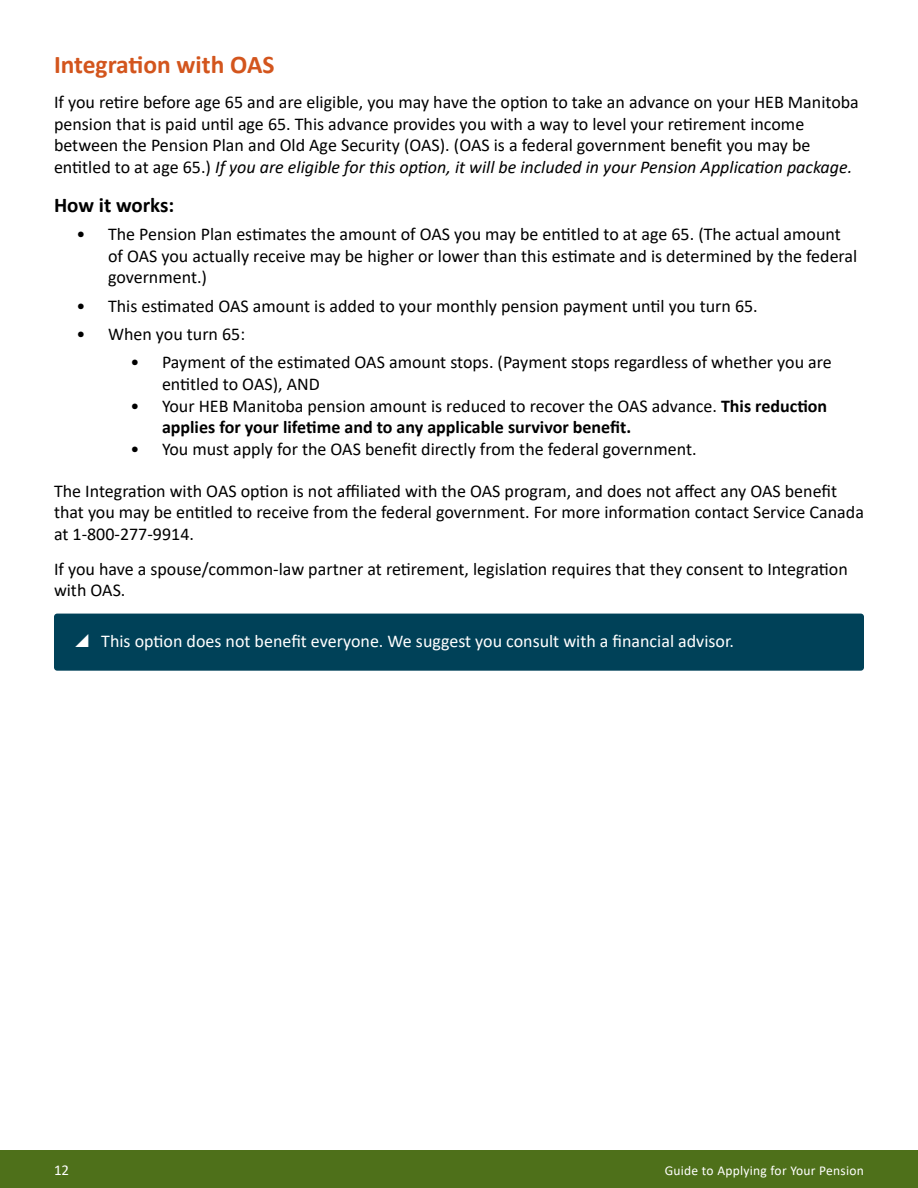
<style>
.page{position:relative;width:918px;height:1188px;background:#fff}
.page>*{position:absolute;margin:0;border:0;box-sizing:border-box;transform-origin:0 0}
.copy{font:700 25.5px "Calibri";color:#d3551d}
.heading_3{font:700 21px "Calibri";color:#000}
.copy-2{font:18px/21.6px "Calibri";color:#000}
.t1{font:700 18px/21.6px "Calibri";color:#000}
.t2{font:18px "Calibri";color:#fff}
.t3{font:15px "Calibri";color:#fff}
.t4{font:13.5px "Calibri";letter-spacing:.02em;color:#fff}
.s1{font-style:italic}
.s2{font-weight:400}
</style>
<div class="page">
<div style="left:0;top:1150px;width:918px;height:38px;background:#4e701a"></div>
<div style="left:54px;top:614px;width:810px;height:57px;background:#004158;border-radius:3px"></div>
<p class="copy" style="left:54px;top:47px;width:222px">Integration with OAS</p>
<p class="copy-2" style="left:54px;top:91px;width:806px">If you retire before age 65 and are eligible, you may have the option to take an advance on your HEB Manitoba pension that is paid until age 65. This advance provides you with a way to level your retirement income between the Pension Plan and Old Age Security (OAS). (OAS is a federal government benefit you may be entitled to at age 65.) <span class="s1">If you are eligible for this option, it will be included in your Pension Application package.</span></p>
<p class="heading_3" style="left:54px;top:190px;width:122px">How it works:</p>
<p class="copy-2" style="left:108px;top:223px;width:751px;text-indent:-32px">• The Pension Plan estimates the amount of OAS you may be entitled to at age 65. (The actual amount of OAS you actually receive may be higher or lower than this estimate and is determined by the federal government.)</p>
<p class="copy-2" style="left:76px;top:294px;width:683px">• This estimated OAS amount is added to your monthly pension payment until you turn 65.</p>
<p class="copy-2" style="left:76px;top:323px;width:170px">• When you turn 65:</p>
<p class="copy-2" style="left:162px;top:351px;width:671px;text-indent:-32px">• Payment of the estimated OAS amount stops. (Payment stops regardless of whether you are entitled to OAS), AND</p>
<p class="t1" style="left:162px;top:395px;width:667px;text-indent:-32px"><span class="s2">• Your HEB Manitoba pension amount is reduced to recover the OAS advance.</span> This reduction applies for your lifetime and to any applicable survivor benefit.</p>
<p class="copy-2" style="left:130px;top:437px;width:568px">• You must apply for the OAS benefit directly from the federal government.</p>
<p class="copy-2" style="left:54px;top:479px;width:811px">The Integration with OAS option is not affiliated with the OAS program, and does not affect any OAS benefit that you may be entitled to receive from the federal government. For more information contact Service Canada at 1-800-277-9914.</p>
<p class="copy-2" style="left:54px;top:558px;width:795px">If you have a spouse/common-law partner at retirement, legislation requires that they consent to Integration with OAS.</p>
<p class="t2" style="left:101px;top:629px;width:634px">This option does not benefit everyone. We suggest you consult with a financial advisor.</p>
<p class="t3" style="left:54px;top:1159px;width:17px">12</p>
<p class="t4" style="left:665px;top:1161px;width:201px">Guide to Applying for Your Pension</p>
</div>
